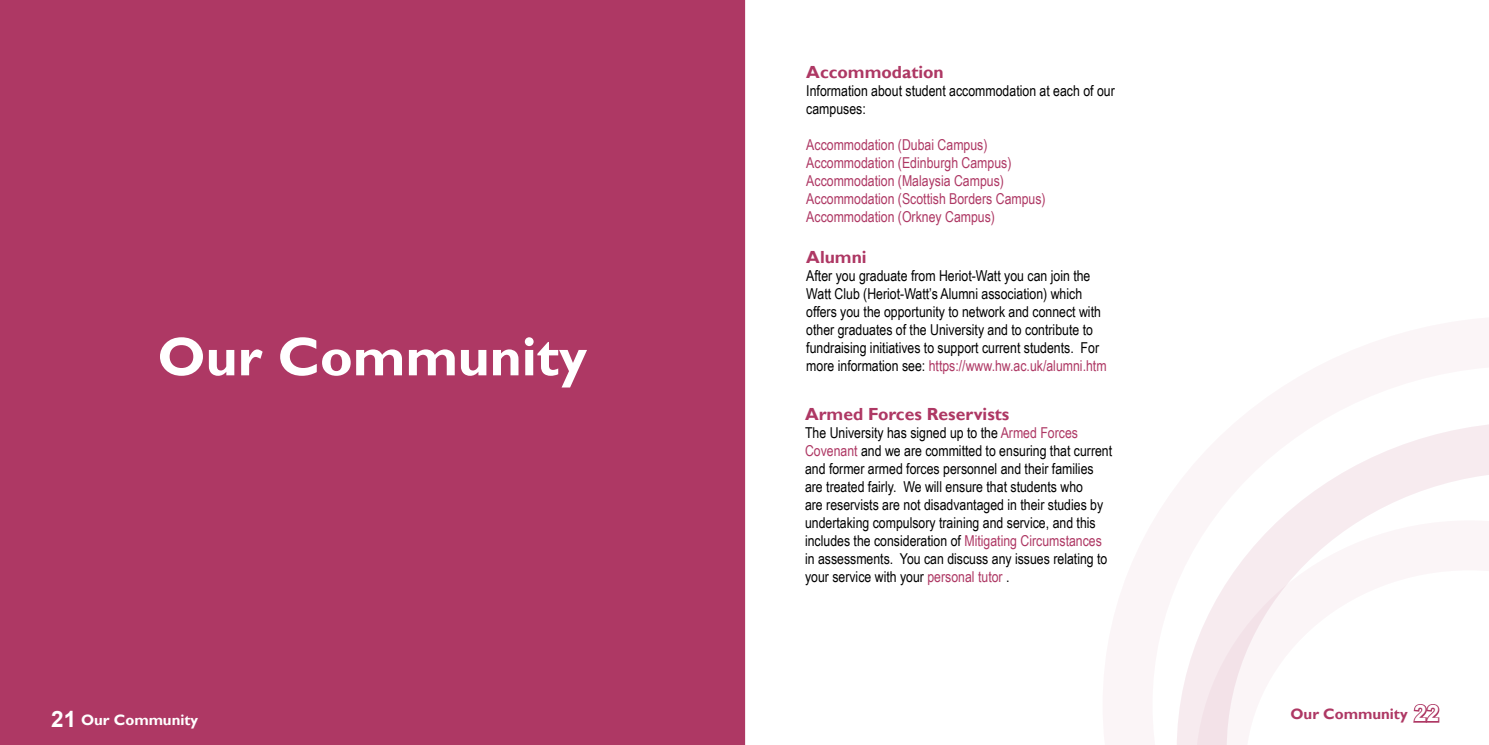
<style>
.page{position:relative;width:1489px;height:745px;background:#fff}
.page>*{position:absolute;margin:0;border:0;box-sizing:border-box;transform-origin:0 0}
.t1{font:700 55px "Gill Sans";color:#fff}
.t2{font:700 22.5px "Arial";color:#fff}
.t3{font:700 17.5px "Gill Sans";color:#ae3864}
.t4{font:15px/18px "Arial Narrow";color:#000}
.t5{font:15px/18px "Arial Narrow";color:#ae3864}
.t6{font:700 15px "Gill Sans";color:#fff}
.t7{font:700 15px "Gill Sans";color:#ae3864}
.s1{color:#ae3864}
</style>
<div class="page">
<div style="left:0;top:0;width:744px;height:744px;background:#ae3864"></div>
<svg style="left:1177px;top:425px;width:311px;height:319px"></svg>
<svg style="left:1195px;top:520px;width:293px;height:224px"></svg>
<svg style="left:1411px;top:701px;width:29px;height:22px"></svg>
<h1 class="t1" style="left:157px;top:323px;width:431px">Our Community</h1>
<p class="t3" style="left:806px;top:61px;width:139px">Accommodation</p>
<p class="t4" style="left:806px;top:81px;width:310px">Information about student accommodation at each of our campuses:</p>
<p class="t5" style="left:806px;top:135px;width:241px">Accommodation (Dubai Campus)<br>Accommodation (Edinburgh Campus)<br>Accommodation (Malaysia Campus)<br>Accommodation (Scottish Borders Campus)<br>Accommodation (Orkney Campus)</p>
<p class="t3" style="left:806px;top:247px;width:62px">Alumni</p>
<p class="t4" style="left:806px;top:266px;width:302px">After you graduate from Heriot-Watt you can join the Watt Club (Heriot-Watt’s Alumni association) which offers you the opportunity to network and connect with other graduates of the University and to contribute to fundraising initiatives to support current students. For more information see: <span class="s1">https://www.hw.ac.uk/alumni.htm</span></p>
<p class="t3" style="left:805px;top:403px;width:206px">Armed Forces Reservists</p>
<p class="t4" style="left:805px;top:422px;width:308px">The University has signed up to the <span class="s1">Armed Forces Covenant</span> and we are committed to ensuring that current and former armed forces personnel and their families are treated fairly. We will ensure that students who<br>are reservists are not disadvantaged in their studies by undertaking compulsory training and service, and this includes the consideration of <span class="s1">Mitigating Circumstances </span>in assessments. You can discuss any issues relating to your service with your <span class="s1">personal tutor</span> .</p>
<h2 class="t2" style="left:51px;top:703px;width:27px">21</h2>
<h2 class="t2" style="left:1413px;top:698px;width:27px">22</h2>
<p class="t6" style="left:81px;top:710px;width:119px">Our Community</p>
<p class="t7" style="left:1290px;top:704px;width:119px">Our Community</p>
</div>
